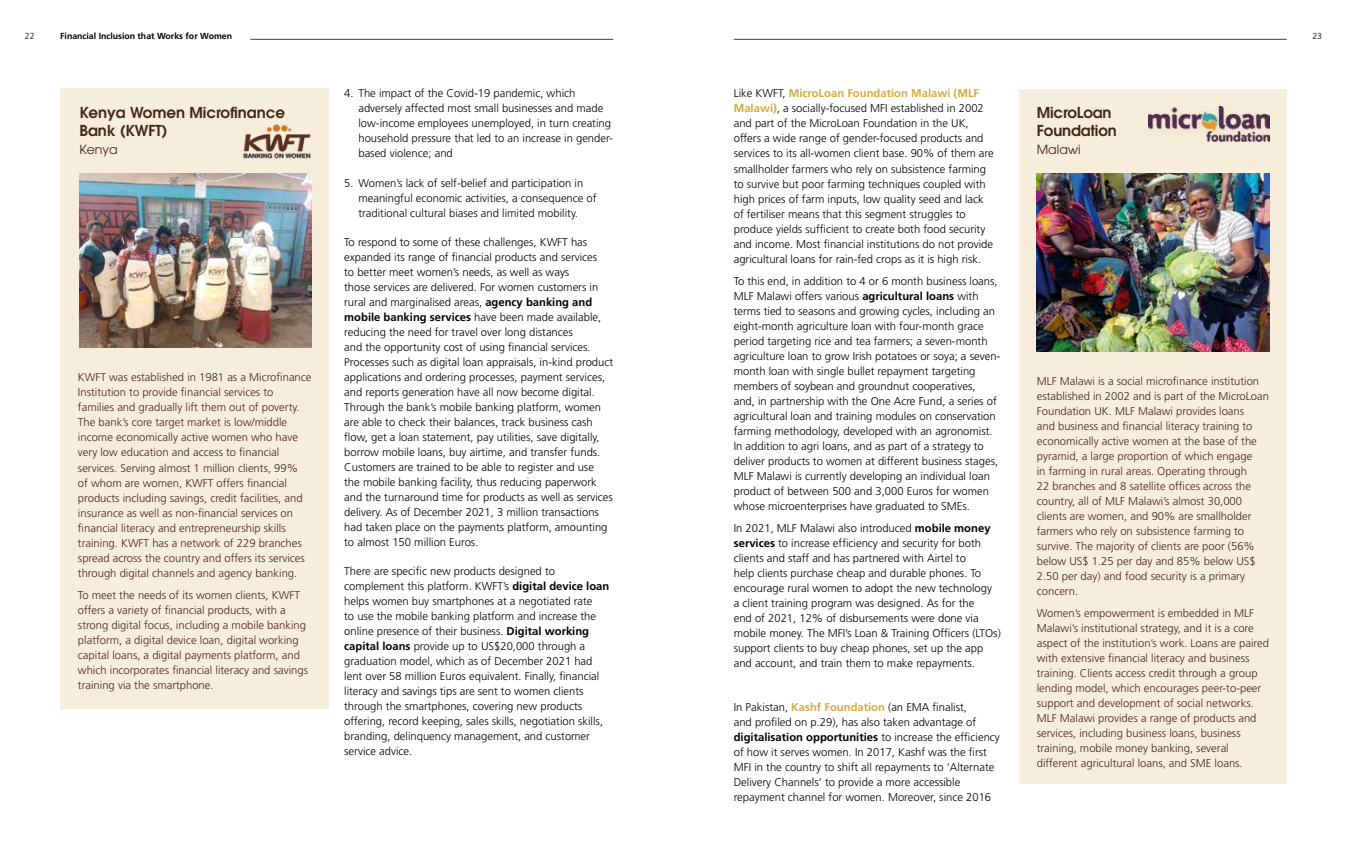
<style>
.page{position:relative;width:1347px;height:851px;background:#fff}
.page>*{position:absolute;margin:0;border:0;box-sizing:border-box;transform-origin:0 0}
.t1{font:600 15px/17.5px "Avant Garde";color:#432918}
.t2{font:12.5px "Avant Garde";color:#432918}
.t3{font:300 11.25px/15px "Frutiger";color:#000}
.t4{font:300 11.25px/15px "Frutiger";color:#432918}
.t5{font:700 8.75px "Frutiger";color:#000}
.t6{font:300 8.75px "Frutiger";color:#000}
.s1{font-weight:700}
.s2{font-weight:700;color:#d5a93f}
</style>
<div class="page">
<div style="left:60px;top:89px;width:269px;height:620px;background:#f7eddb"></div>
<img style="left:79px;top:174px;width:232px;height:173px">
<img style="left:243px;top:124px;width:68px;height:35px">
<div style="left:1019px;top:89px;width:267px;height:694px;background:#f7eddb"></div>
<img style="left:1036px;top:174px;width:233px;height:177px">
<img style="left:1148px;top:106px;width:121px;height:36px">
<hr style="left:250px;top:39px;width:363px;height:1px;background:#424241">
<hr style="left:733px;top:39px;width:553px;height:1px;background:#424241">
<p class="t6" style="left:25px;top:31px;width:11px">22</p>
<p class="t5" style="left:60px;top:31px;width:173px">Financial Inclusion that Works for Women</p>
<p class="t6" style="left:1312px;top:31px;width:11px">23</p>
<h1 class="t1" style="left:79px;top:104px;width:207px">Kenya Women Microfinance<br>Bank (KWFT)</h1>
<p class="t2" style="left:79px;top:142px;width:40px">Kenya</p>
<p class="t4" style="left:78px;top:370px;width:235px">KWFT was established in 1981 as a Microfinance Institution to provide financial services to families and gradually lift them out of poverty.<br>The bank’s core target market is low/middle income economically active women who have very low education and access to financial services. Serving almost 1 million clients, 99%<br>of whom are women, KWFT offers financial products including savings, credit facilities, and insurance as well as non-financial services on financial literacy and entrepreneurship skills training. KWFT has a network of 229 branches spread across the country and offers its services through digital channels and agency banking.</p>
<p class="t4" style="left:78px;top:587px;width:232px">To meet the needs of its women clients, KWFT offers a variety of financial products, with a strong digital focus, including a mobile banking platform, a digital device loan, digital working capital loans, a digital payments platform, and which incorporates financial literacy and savings training via the smartphone.</p>
<p class="t3" style="left:358px;top:86px;width:256px;text-indent:-14px">4. The impact of the Covid-19 pandemic, which adversely affected most small businesses and made low-income employees unemployed, in turn creating household pressure that led to an increase in gender&shy;based violence; and</p>
<p class="t3" style="left:358px;top:175px;width:240px;text-indent:-14px">5. Women’s lack of self-belief and participation in meaningful economic activities, a consequence of traditional cultural biases and limited mobility.</p>
<p class="t3" style="left:344px;top:234px;width:270px">To respond to some of these challenges, KWFT has expanded its range of financial products and services<br>to better meet women’s needs, as well as ways<br>those services are delivered. For women customers in rural and marginalised areas, <span class="s1">agency banking and mobile banking services</span> have been made available, reducing the need for travel over long distances<br>and the opportunity cost of using financial services.<br>Processes such as digital loan appraisals, in-kind product applications and ordering processes, payment services, and reports generation have all now become digital.<br>Through the bank’s mobile banking platform, women are able to check their balances, track business cash flow, get a loan statement, pay utilities, save digitally, borrow mobile loans, buy airtime, and transfer funds.<br>Customers are trained to be able to register and use<br>the mobile banking facility, thus reducing paperwork and the turnaround time for products as well as services delivery. As of December 2021, 3 million transactions had taken place on the payments platform, amounting to almost 150 million Euros.</p>
<p class="t3" style="left:344px;top:563px;width:267px">There are specific new products designed to complement this platform. KWFT’s <span class="s1">digital device loan </span>helps women buy smartphones at a negotiated rate<br>to use the mobile banking platform and increase the online presence of their business. <span class="s1">Digital working capital loans</span> provide up to US$20,000 through a graduation model, which as of December 2021 had lent over 58 million Euros equivalent. Finally, financial literacy and savings tips are sent to women clients through the smartphones, covering new products offering, record keeping, sales skills, negotiation skills, branding, delinquency management, and customer service advice.</p>
<p class="t3" style="left:733px;top:86px;width:261px">Like KWFT, <span class="s2">MicroLoan Foundation Malawi (MLF Malawi)</span>, a socially-focused MFI established in 2002 and part of the MicroLoan Foundation in the UK, offers a wide range of gender-focused products and services to its all-women client base. 90% of them are smallholder farmers who rely on subsistence farming to survive but poor farming techniques coupled with high prices of farm inputs, low quality seed and lack of fertiliser means that this segment struggles to produce yields sufficient to create both food security and income. Most financial institutions do not provide agricultural loans for rain-fed crops as it is high risk.</p>
<p class="t3" style="left:733px;top:273px;width:268px">To this end, in addition to 4 or 6 month business loans, MLF Malawi offers various <span class="s1">agricultural loans</span> with terms tied to seasons and growing cycles, including an eight-month agriculture loan with four-month grace period targeting rice and tea farmers; a seven-month agriculture loan to grow Irish potatoes or soya; a seven&shy;month loan with single bullet repayment targeting members of soybean and groundnut cooperatives,<br>and, in partnership with the One Acre Fund, a series of agricultural loan and training modules on conservation farming methodology, developed with an agronomist.<br>In addition to agri loans, and as part of a strategy to deliver products to women at different business stages, MLF Malawi is currently developing an individual loan product of between 500 and 3,000 Euros for women whose microenterprises have graduated to SMEs.</p>
<p class="t3" style="left:733px;top:520px;width:268px">In 2021, MLF Malawi also introduced <span class="s1">mobile money services</span> to increase efficiency and security for both clients and staff and has partnered with Airtel to<br>help clients purchase cheap and durable phones. To encourage rural women to adopt the new technology<br>a client training program was designed. As for the<br>end of 2021, 12% of disbursements were done via mobile money. The MFI’s Loan &amp; Training Officers (LTOs) support clients to buy cheap phones, set up the app and account, and train them to make repayments.</p>
<p class="t3" style="left:733px;top:699px;width:268px">In Pakistan, <span class="s2">Kashf Foundation</span> (an EMA finalist,<br>and profiled on p.29), has also taken advantage of <span class="s1">digitalisation opportunities</span> to increase the efficiency of how it serves women. In 2017, Kashf was the first MFI in the country to shift all repayments to ‘Alternate Delivery Channels’ to provide a more accessible repayment channel for women. Moreover, since 2016</p>
<h1 class="t1" style="left:1036px;top:104px;width:81px">MicroLoan<br>Foundation</h1>
<p class="t2" style="left:1036px;top:142px;width:45px">Malawi</p>
<p class="t4" style="left:1036px;top:373px;width:234px">MLF Malawi is a social microfinance institution established in 2002 and is part of the MicroLoan Foundation UK. MLF Malawi provides loans<br>and business and financial literacy training to economically active women at the base of the pyramid, a large proportion of which engage<br>in farming in rural areas. Operating through<br>22 branches and 8 satellite offices across the country, all of MLF Malawi’s almost 30,000 clients are women, and 90% are smallholder farmers who rely on subsistence farming to survive. The majority of clients are poor (56% below US$ 1.25 per day and 85% below US$ 2.50 per day) and food security is a primary concern.</p>
<p class="t4" style="left:1036px;top:605px;width:234px">Women’s empowerment is embedded in MLF Malawi’s institutional strategy, and it is a core aspect of the institution’s work. Loans are paired with extensive financial literacy and business training. Clients access credit through a group lending model, which encourages peer-to-peer support and development of social networks.<br>MLF Malawi provides a range of products and services, including business loans, business training, mobile money banking, several different agricultural loans, and SME loans.</p>
</div>
